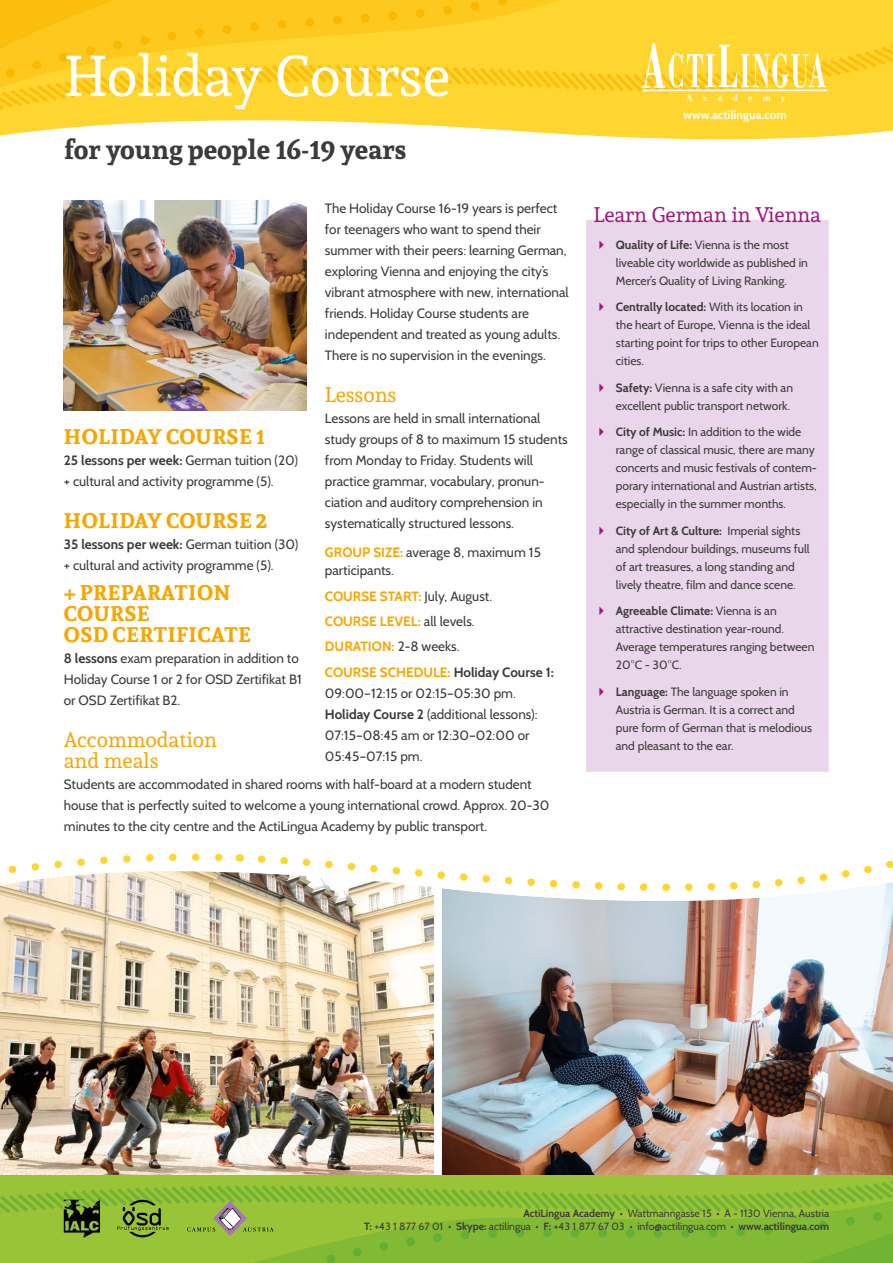
<style>
.page{position:relative;width:893px;height:1263px;background:#fff}
.page>*{position:absolute;margin:0;border:0;box-sizing:border-box;transform-origin:0 0}
.t1{font:57px "Andada";color:#fff}
.t2{font:700 27px "Andada";color:#3b3b3a}
.t3{font:700 21px/21px "Andada";letter-spacing:.02em;color:#f7a600}
.t4{font:21px/21px "Andada";color:#f7a600}
.t5{font:21px "Andada";color:#a61380}
.t6{font:13.5px/21px "Cabin";color:#3b3b3a}
.t7{font:700 13.5px/25.2px "Cabin";color:#f7a600}
.t8{font:12px/18px "Cabin";color:#3b3b3a}
.t9{font:700 12px "Cabin";color:#fff}
.t10{font:10.5px/13.5px "Cabin";color:#3b3b3a;text-align:right}
.s1{font-weight:700;color:#f7a600}
.s2{font-weight:400;color:#3b3b3a}
.s3{color:#3b3b3a}
.s4{font-weight:700}
.s5{font-size:15px}
.s6{color:#a61380}
</style>
<div class="page">
<svg style="left:0;top:0;width:893px;height:140px"></svg>
<svg style="left:452px;top:0;width:108px;height:44px;background:#fed22a"></svg>
<svg style="left:498px;top:0;width:9px;height:5px"></svg>
<svg style="left:470px;top:2px;width:10px;height:9px"></svg>
<svg style="left:0;top:0;width:452px;height:44px;background:#fdc81d"></svg>
<svg style="left:0;top:44px;width:893px;height:66px;background:#fed22a"></svg>
<svg style="left:642px;top:44px;width:184px;height:44px"></svg>
<svg style="left:686px;top:94px;width:99px;height:9px"></svg>
<hr style="left:643px;top:90px;width:184px;height:1px;background:#fff">
<div style="left:586px;top:220px;width:243px;height:552px;background:#ead6ea"></div>
<svg style="left:257px;top:855px;width:636px;height:13px"></svg>
<svg style="left:33px;top:853px;width:207px;height:11px"></svg>
<img style="left:0;top:864px;width:442px;height:312px">
<img style="left:434px;top:868px;width:459px;height:308px">
<img style="left:64px;top:200px;width:243px;height:210px">
<hr style="left:0;top:1176px;width:893px;height:4px;background:#99c438">
<svg style="left:0;top:1180px;width:893px;height:83px;background:#8abc37"></svg>
<img style="left:64px;top:1209px;width:36px;height:28px">
<img style="left:64px;top:1200px;width:36px;height:9px">
<h1 class="t1" style="left:64px;top:39px;width:388px">Holiday Course</h1>
<h2 class="t2" style="left:64px;top:131px;width:344px">for young people 16-19 years</h2>
<p class="t6" style="left:325px;top:198px;width:245px">The Holiday Course 16-19 years is perfect for teenagers who want to spend their summer with their peers: learning German, exploring Vienna and enjoying the city’s vibrant atmosphere with new, international friends. Holiday Course students are independent and treated as young adults.<br>There is no supervision in the evenings.</p>
<h3 class="t4" style="left:325px;top:384px;width:73px">Lessons</h3>
<p class="t6" style="left:325px;top:408px;width:244px">Lessons are held in small international study groups of 8 to maximum 15 students from Monday to Friday. Students will practice grammar, vocabulary, pronun&shy;ciation and auditory comprehension in systematically structured lessons.</p>
<p class="t6" style="left:325px;top:544px;width:218px;line-height:18px"><span class="s1">GROUP SIZE:</span> average 8, maximum 15 participants.</p>
<p class="t7" style="left:325px;top:583px;width:230px">COURSE START: <span class="s2">July, August.<br></span>COURSE LEVEL: <span class="s2">all levels.<br></span>DURATION: <span class="s2">2-8 weeks.<br></span>COURSE SCHEDULE: <span class="s3">Holiday Course 1:</span></p>
<p class="t6" style="left:325px;top:682px;width:214px">09:00–12:15 or 02:15–05:30 pm.<br><span class="s4">Holiday Course 2</span> (additional lessons):<br>07:15–08:45 am or 12:30–02:00 or<br>05:45–07:15 pm.</p>
<p class="t6" style="left:64px;top:774px;width:487px">Students are accommodated in shared rooms with half-board at a modern student house that is perfectly suited to welcome a young international crowd. Approx. 20-30 minutes to the city centre and the ActiLingua Academy by public transport<span class="s5">.</span></p>
<h3 class="t3" style="left:64px;top:426px;width:202px">HOLIDAY COURSE 1</h3>
<p class="t6" style="left:64px;top:450px;width:236px"><span class="s4">25 lessons per week:</span> German tuition (20) + cultural and activity programme (5).</p>
<h3 class="t3" style="left:64px;top:510px;width:205px">HOLIDAY COURSE 2</h3>
<p class="t6" style="left:64px;top:534px;width:236px"><span class="s4">35 lessons per week:</span> German tuition (30) + cultural and activity programme (5).</p>
<h3 class="t3" style="left:64px;top:581px;width:189px">+ PREPARATION<br>COURSE<br>OSD CERTIFICATE</h3>
<p class="t6" style="left:64px;top:647px;width:240px"><span class="s4">8 lessons</span> exam preparation in addition to<br>Holiday Course 1 or 2 for OSD Zertifikat B1 or OSD Zertifikat B2.</p>
<h3 class="t4" style="left:64px;top:728px;width:155px">Accommodation and meals</h3>
<p class="t9" style="left:683px;top:107px;width:105px">www.actilingua.com</p>
<h3 class="t5" style="left:594px;top:201px;width:229px">Learn German in Vienna</h3>
<p class="t8" style="left:616px;top:235px;width:194px;text-indent:-21px"><span class="s6">✔</span> <span class="s4">Quality of Life:</span> Vienna is the most liveable city worldwide as published in<br>Mercer’s Quality of Living Ranking.</p>
<p class="t8" style="left:616px;top:298px;width:204px;text-indent:-21px"><span class="s6">✔</span> <span class="s4">Centrally located:</span> With its location in the heart of Europe, Vienna is the ideal starting point for trips to other European cities.</p>
<p class="t8" style="left:595px;top:378px;width:200px;text-align:right"><span class="s6">✔</span> <span class="s4">Safety:</span> Vienna is a safe city with an excellent public transport network.</p>
<p class="t8" style="left:616px;top:423px;width:203px;text-indent:-21px"><span class="s6">✔</span> <span class="s4">City of Music:</span> In addition to the wide range of classical music, there are many concerts and music festivals of contem&shy;porary international and Austrian artists, especially in the summer months.</p>
<p class="t8" style="left:616px;top:521px;width:195px;text-indent:-21px"><span class="s6">✔</span> <span class="s4">City of Art &amp; Culture:</span> Imperial sights and splendour buildings, museums full of art treasures, a long standing and lively theatre, film and dance scene.</p>
<p class="t8" style="left:616px;top:602px;width:200px;text-indent:-21px"><span class="s6">✔</span> <span class="s4">Agreeable Climate:</span> Vienna is an attractive destination year-round.<br>Average temperatures ranging between<br>20°C - 30°C.</p>
<p class="t8" style="left:616px;top:682px;width:198px;text-indent:-21px"><span class="s6">✔</span> <span class="s4">Language:</span> The language spoken in<br>Austria is German. It is a correct and pure form of German that is melodious and pleasant to the ear.</p>
<p class="t10" style="left:364px;top:1206px;width:467px"><span class="s4">ActiLingua Academy</span> • Wattmanngasse 15 • A - 1130 Vienna, Austria<br><span class="s4">T:</span> +43 1 877 67 01 • <span class="s4">Skype:</span> actilingua • <span class="s4">F:</span> +43 1 877 67 03 • info@actilingua.com • <span class="s4">www.actilingua.com</span></p>
</div>
